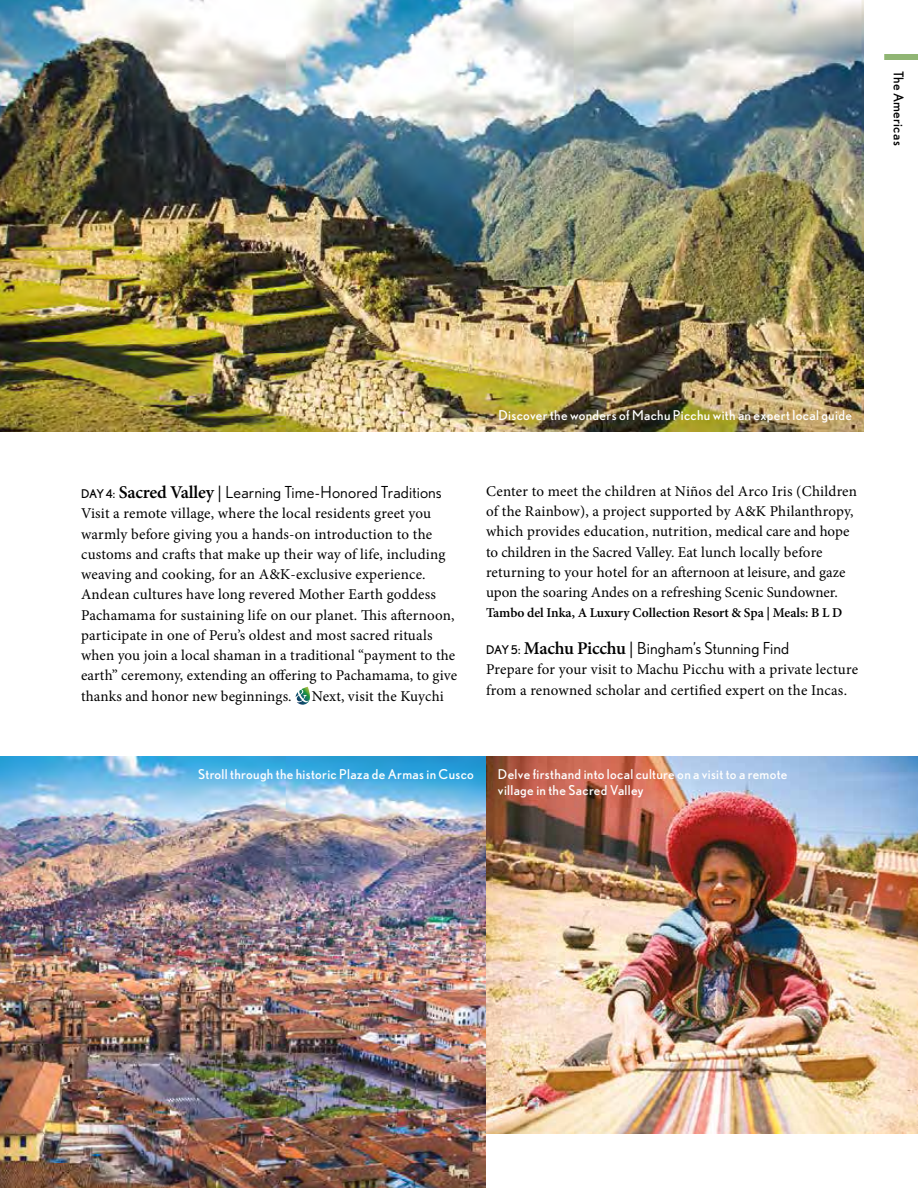
<style>
.page{position:relative;width:918px;height:1188px;background:#fff}
.page>*{position:absolute;margin:0;border:0;box-sizing:border-box;transform-origin:0 0}
.t1{font:16.5px "Nobel";letter-spacing:.01em;color:#000}
.t2{font:15px/20.2px "Minion Pro";letter-spacing:.01em;color:#000}
.t3{font:13.5px/16.2px "Nobel";letter-spacing:.025em;color:#fff}
.t4{font:600 13.5px "Minion Pro";letter-spacing:-.005em;color:#000}
.t5{font:13.5px "Nobel";letter-spacing:.02em;color:#000}
.s1{font-size:12px}
.s2{font-family:"Minion Pro";font-weight:600;font-size:18px}
.s3{font-family:"Minion Pro";font-weight:500}
</style>
<div class="page">
<div style="left:884px;top:54px;width:34px;height:6px;background:#90b574"></div>
<img style="left:486px;top:756px;width:432px;height:378px">
<img style="left:0;top:0;width:864px;height:432px">
<img style="left:0;top:756px;width:486px;height:432px">
<svg style="left:296px;top:687px;width:14px;height:18px"></svg>
<p class="t5" style="left:907px;top:70px;width:76px;rotate:90deg">The Americas</p>
<p class="t1" style="left:81px;top:482px;width:362px"><span class="s1">DAY 4:</span> <span class="s2">Sacred Valley</span> <span class="s3">|</span> Learning Time-Honored Traditions</p>
<p class="t2" style="left:81px;top:503px;width:378px">Visit a remote village, where the local residents greet you warmly before giving you a hands-on introduction to the customs and crafts that make up their way of life, including weaving and cooking, for an A&amp;K-exclusive experience.<br>Andean cultures have long revered Mother Earth goddess Pachamama for sustaining life on our planet. This afternoon, participate in one of Peru’s oldest and most sacred rituals when you join a local shaman in a traditional “payment to the earth” ceremony, extending an offering to Pachamama, to give thanks and honor new beginnings.</p>
<p class="t2" style="left:312px;top:686px;width:134px">Next, visit the Kuychi</p>
<p class="t3" style="left:499px;top:407px;width:355px">Discover the wonders of Machu Picchu with an expert local guide</p>
<p class="t2" style="left:486px;top:481px;width:373px">Center to meet the children at Niños del Arco Iris (Children of the Rainbow), a project supported by A&amp;K Philanthropy, which provides education, nutrition, medical care and hope to children in the Sacred Valley. Eat lunch locally before returning to your hotel for an afternoon at leisure, and gaze upon the soaring Andes on a refreshing Scenic Sundowner.</p>
<p class="t4" style="left:486px;top:605px;width:358px">Tambo del Inka, A Luxury Collection Resort &amp; Spa | Meals: B L D</p>
<p class="t1" style="left:486px;top:638px;width:305px"><span class="s1">DAY 5:</span> <span class="s2">Machu Picchu</span> <span class="s3">|</span> Bingham’s Stunning Find</p>
<p class="t2" style="left:486px;top:659px;width:374px">Prepare for your visit to Machu Picchu with a private lecture from a renowned scholar and certified expert on the Incas.</p>
<p class="t3" style="left:198px;top:766px;width:277px">Stroll through the historic Plaza de Armas in Cusco</p>
<p class="t3" style="left:498px;top:766px;width:291px">Delve firsthand into local culture on a visit to a remote village in the Sacred Valley</p>
</div>
